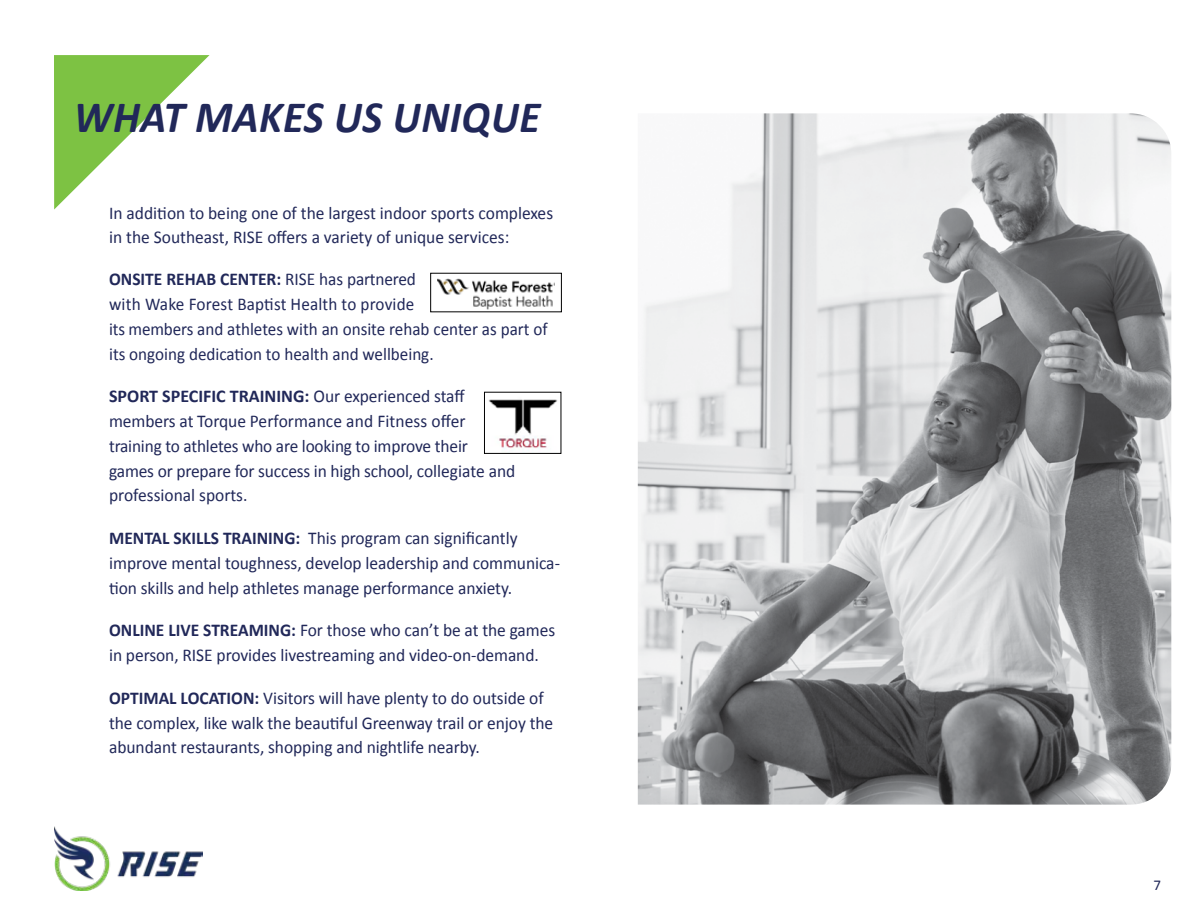
<style>
.page{position:relative;width:1188px;height:918px;background:#fff}
.page>*{position:absolute;margin:0;border:0;box-sizing:border-box;transform-origin:0 0}
.t1{font:italic 700 45px "Calibri";letter-spacing:.01em;color:#212859;scale:.95 1}
.t2{font:18px/24.8px "Calibri";letter-spacing:-.005em;color:#212859}
.t3{font:18px/24.8px "Calibri";letter-spacing:-.005em;color:#212859;scale:.96 1}
.t4{font:15px "Calibri";color:#212859}
.s1{font-weight:700}
</style>
<div class="page">
<img style="left:54px;top:826px;width:149px;height:65px">
<img style="left:438px;top:278px;width:117px;height:31px">
<img style="left:638px;top:113px;width:533px;height:692px">
<svg style="left:54px;top:55px;width:156px;height:155px"></svg>
<img style="left:488px;top:399px;width:70px;height:50px">
<div style="left:484px;top:392px;width:77px;height:62px;border:1px solid #000"></div>
<h1 class="t1" style="left:74px;top:89px;width:492px">WHAT MAKES US UNIQUE</h1>
<p class="t2" style="left:109px;top:200px;width:446px;line-height:24px">In addition to being one of the largest indoor sports complexes in the Southeast, RISE offers a variety of unique services:</p>
<p class="t3" style="left:109px;top:266px;width:458px"><span class="s1">ONSITE REHAB CENTER:</span> RISE has partnered<br>with Wake Forest Baptist Health to provide<br>its members and athletes with an onsite rehab center as part of its ongoing dedication to health and wellbeing.</p>
<p class="t2" style="left:109px;top:383px;width:408px"><span class="s1">SPORT SPECIFIC TRAINING:</span> Our experienced staff members at Torque Performance and Fitness offer training to athletes who are looking to improve their games or prepare for success in high school, collegiate and professional sports.</p>
<p class="t2" style="left:109px;top:525px;width:452px"><span class="s1">MENTAL SKILLS TRAINING:</span> This program can significantly improve mental toughness, develop leadership and communica&shy;tion skills and help athletes manage performance anxiety.</p>
<p class="t2" style="left:109px;top:617px;width:448px"><span class="s1">ONLINE LIVE STREAMING:</span> For those who can’t be at the games in person, RISE provides livestreaming and video-on-demand.</p>
<p class="t2" style="left:109px;top:685px;width:446px"><span class="s1">OPTIMAL LOCATION:</span> Visitors will have plenty to do outside of the complex, like walk the beautiful Greenway trail or enjoy the abundant restaurants, shopping and nightlife nearby.</p>
<p class="t4" style="left:1153px;top:876px;width:9px">7</p>
</div>
